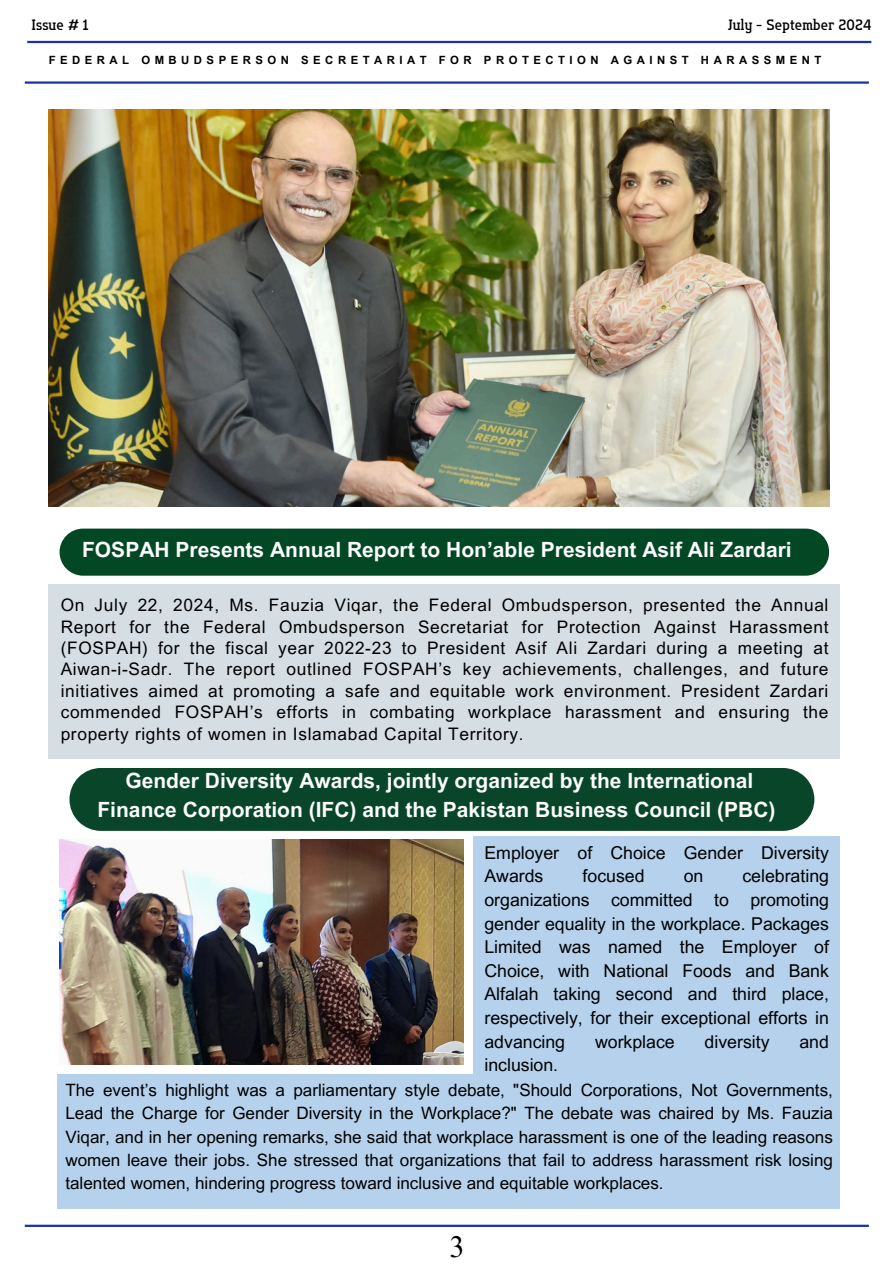
<style>
.page{position:relative;width:894px;height:1264px;background:#fff}
.page>*{position:absolute;margin:0;border:0;box-sizing:border-box;transform-origin:0 0}
.t1{font:30px "Times NRMT Pro";color:#000}
.t2{font:700 21px/29.2px "Arial MT Pro";color:#fafbfa;text-align:center}
.t3{font:700 21px "Arial MT Pro";color:#fbfbfb}
.t4{font:17.7px/23.7px "Arial MT Pro";color:#000}
.t5{font:17.25px/21.3px "Arial MT Pro";letter-spacing:.04em;color:#000;text-align:justify}
.t6{font:16.95px/23.2px "Arial MT Pro";color:#000;text-align:justify}
.t7{font:15px "Flatory Slab 500 Semi Cond";letter-spacing:.015em;color:#000}
.t8{font:700 11.4px "Arial MT Pro";letter-spacing:.395em;color:#000}
</style>
<div class="page">
<hr style="left:27px;top:41px;width:844px;height:2px;background:#1c32a8">
<img style="left:49px;top:109px;width:779px;height:397px">
<div style="left:49px;top:584px;width:790px;height:175px;background:#d4dee3"></div>
<hr style="left:25px;top:81px;width:843px;height:3px;background:#1c32a8">
<hr style="left:25px;top:1224px;width:843px;height:2px;background:#1c32a8">
<div style="left:69px;top:768px;width:745px;height:62px;background:#084529"></div>
<div style="left:60px;top:528px;width:768px;height:47px;background:#024824;border-radius:24px"></div>
<div style="left:473px;top:836px;width:366px;height:238px;background:#b5d1ec"></div>
<div style="left:57px;top:1074px;width:782px;height:134px;background:#b5d1ec"></div>
<img style="left:60px;top:839px;width:403px;height:225px">
<p class="t7" style="left:32px;top:16px;width:58px">Issue # 1</p>
<h1 class="t7" style="left:728px;top:16px;width:145px">July - September 2024</h1>
<h3 class="t8" style="left:49px;top:56px;width:774px">FEDERAL OMBUDSPERSON SECRETARIAT FOR PROTECTION AGAINST HARASSMENT</h3>
<p class="t3" style="left:82px;top:541px;width:711px">FOSPAH Presents Annual Report to Hon’able President Asif Ali Zardari</p>
<h2 class="t5" style="left:61px;top:596px;width:769px">On July 22, 2024, Ms. Fauzia Viqar, the Federal Ombudsperson, presented the Annual Report for the Federal Ombudsperson Secretariat for Protection Against Harassment (FOSPAH) for the fiscal year 2022-23 to President Asif Ali Zardari during a meeting at Aiwan-i-Sadr. The report outlined FOSPAH’s key achievements, challenges, and future initiatives aimed at promoting a safe and equitable work environment. President Zardari commended FOSPAH’s efforts in combating workplace harassment and ensuring the property rights of women in Islamabad Capital Territory.</h2>
<h1 class="t2" style="left:97px;top:768px;width:679px">Gender Diversity Awards, jointly organized by the International<br>Finance Corporation (IFC) and the Pakistan Business Council (PBC)</h1>
<h2 class="t4" style="left:484px;top:842px;width:346px">Employer of Choice Gender Diversity<br>Awards</h2>
<h2 class="t4" style="left:582px;top:866px;width:63px">focused</h2>
<h2 class="t4" style="left:683px;top:866px;width:21px">on</h2>
<h2 class="t4" style="left:484px;top:866px;width:346px;text-align:justify;text-indent:258px">celebrating organizations committed to promoting gender equality in the workplace. Packages Limited was named the Employer of Choice, with National Foods and Bank Alfalah taking second and third place, respectively, for their exceptional efforts in advancing</h2>
<h2 class="t4" style="left:595px;top:1031px;width:81px">workplace</h2>
<h2 class="t4" style="left:704px;top:1031px;width:66px">diversity</h2>
<h2 class="t4" style="left:799px;top:1031px;width:31px">and</h2>
<h2 class="t4" style="left:484px;top:1055px;width:75px">inclusion.</h2>
<h2 class="t6" style="left:65px;top:1080px;width:768px">The event’s highlight was a parliamentary style debate, "Should Corporations, Not Governments, Lead the Charge for Gender Diversity in the Workplace?" The debate was chaired by Ms. Fauzia Viqar, and in her opening remarks, she said that workplace harassment is one of the leading reasons women leave their jobs. She stressed that organizations that fail to address harassment risk losing talented women, hindering progress toward inclusive and equitable workplaces.</h2>
<p class="t1" style="left:449px;top:1234px;width:16px">3</p>
</div>
